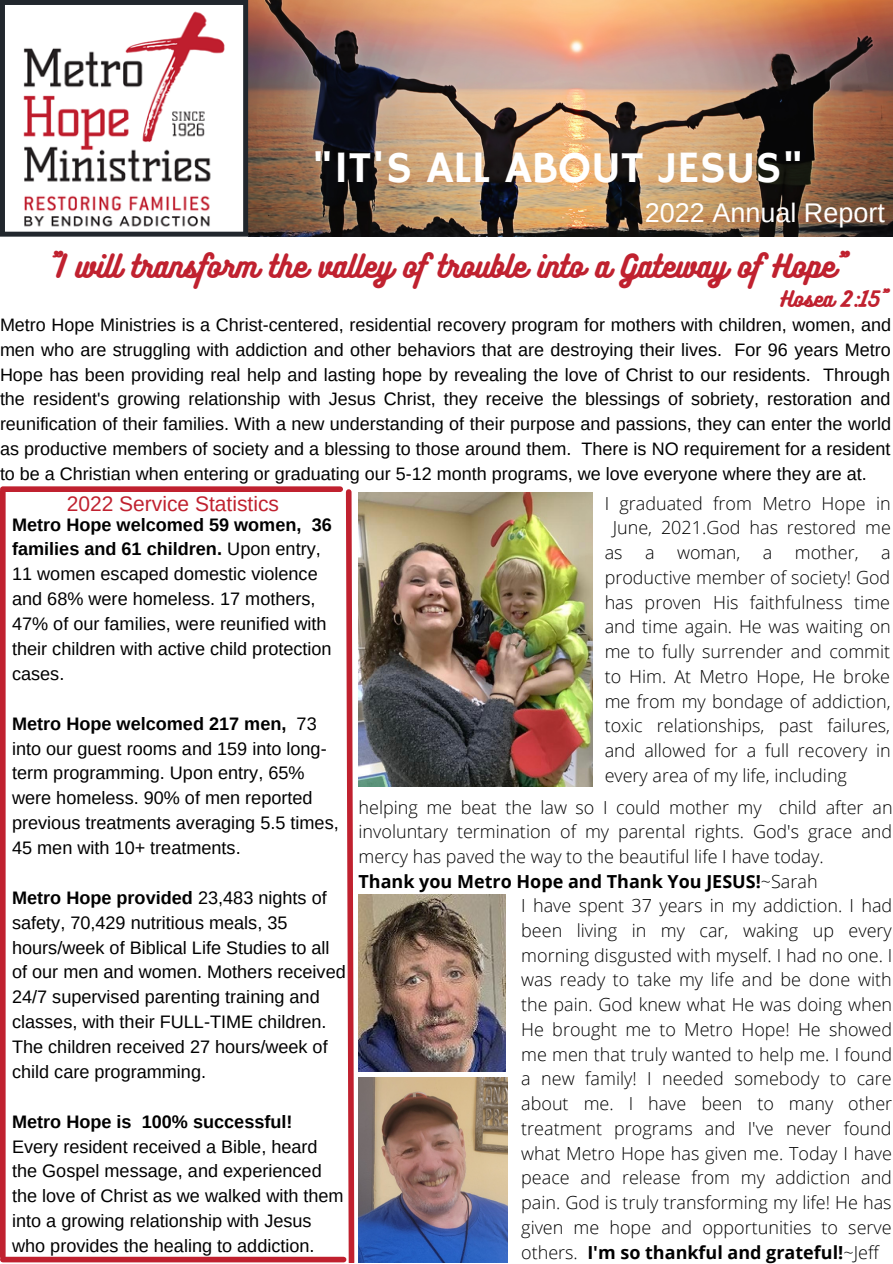
<style>
.page{position:relative;width:893px;height:1264px;background:#fff}
.page>*{position:absolute;margin:0;border:0;box-sizing:border-box;transform-origin:0 0}
.t1{font:44.7px "Hammersmith One";color:#fff}
.t2{font:28.5px "Bukhari Script";color:#c0212f}
.t3{font:27px "Arimo";color:#fff}
.t4{font:21px "Arimo";color:#c0212f}
.t5{font:19.5px "Bukhari Script";color:#c0212f}
.t6{font:18.15px/24.9px "Arimo";color:#000}
.t7{font:700 18.15px/24.9px "Arimo";color:#000}
.t8{font:300 18px/24.8px "Open Sans";color:#000;text-align:justify}
.t9{font:18px/24.8px "Arimo";color:#000;text-align:justify}
.t10{font:700 18px "Open Sans";color:#000}
.s1{font-weight:400}
.s2{font-weight:700}
.s3{font-weight:300}
</style>
<div class="page">
<img style="left:248px;top:0;width:644px;height:236px">
<svg style="left:0;top:0;width:248px;height:237px"></svg>
<div style="left:3px;top:486px;width:337px;height:6px;background:#c0212f"></div>
<div style="left:3px;top:1256px;width:340px;height:6px;background:#c0212f"></div>
<div style="left:0;top:491px;width:6px;height:765px;background:#c0212f"></div>
<svg style="left:343px;top:489px;width:12px;height:773px"></svg>
<img style="left:358px;top:492px;width:234px;height:294px">
<img style="left:358px;top:1077px;width:149px;height:185px">
<img style="left:358px;top:894px;width:148px;height:177px">
<p class="t1" style="left:311px;top:142px;width:494px">"IT'S ALL ABOUT JESUS"</p>
<p class="t3" style="left:645px;top:197px;width:241px">2022 Annual Report</p>
<p class="t2" style="left:49px;top:247px;width:796px">"I will transform the valley of trouble into a Gateway of Hope"</p>
<p class="t5" style="left:780px;top:286px;width:107px">Hosea 2:15"</p>
<p class="t9" style="left:0;top:312px;width:892px">Metro Hope Ministries is a Christ-centered, residential recovery program for mothers with children, women, and men who are struggling with addiction and other behaviors that are destroying their lives. For 96 years Metro Hope has been providing real help and lasting hope by revealing the love of Christ to our residents. Through the resident's growing relationship with Jesus Christ, they receive the blessings of sobriety, restoration and reunification of their families. With a new understanding of their purpose and passions, they can enter the world as productive members of society and a blessing to those around them. There is NO requirement for a resident to be a Christian when entering or graduating our 5-12 month programs, we love everyone where they are at.</p>
<p class="t4" style="left:67px;top:491px;width:214px">2022 Service Statistics</p>
<p class="t7" style="left:12px;top:512px;width:321px">Metro Hope welcomed 59 women, 36 families and 61 children. <span class="s1">Upon entry,</span></p>
<p class="t6" style="left:12px;top:561px;width:321px">11 women escaped domestic violence and 68% were homeless. 17 mothers,<br>47% of our families, were reunified with their children with active child protection cases.</p>
<p class="t6" style="left:12px;top:711px;width:316px"><span class="s2">Metro Hope welcomed 217 men,</span> 73 into our guest rooms and 159 into long&shy;term programming. Upon entry, 65%</p>
<p class="t6" style="left:12px;top:785px;width:328px">were homeless. 90% of men reported previous treatments averaging 5.5 times,<br>45 men with 10+ treatments.</p>
<p class="t6" style="left:12px;top:885px;width:319px"><span class="s2">Metro Hope provided</span> 23,483 nights of safety, 70,429 nutritious meals, 35 hours/week of Biblical Life Studies to all</p>
<p class="t6" style="left:12px;top:959px;width:335px">of our men and women. Mothers received 24/7 supervised parenting training and classes, with their FULL-TIME children.<br>The children received 27 hours/week of child care programming.</p>
<p class="t7" style="left:12px;top:1108px;width:282px">Metro Hope is 100% successful!</p>
<p class="t6" style="left:12px;top:1133px;width:307px">Every resident received a Bible, heard</p>
<p class="t6" style="left:12px;top:1158px;width:333px">the Gospel message, and experienced the love of Christ as we walked with them</p>
<p class="t6" style="left:12px;top:1208px;width:301px">into a growing relationship with Jesus</p>
<p class="t6" style="left:12px;top:1233px;width:304px">who provides the healing to addiction.</p>
<p class="t8" style="left:604px;top:490px;width:287px">I graduated from Metro Hope in</p>
<p class="t8" style="left:612px;top:515px;width:280px">June, 2021.God has restored me</p>
<p class="t8" style="left:604px;top:540px;width:137px">as a woman,</p>
<p class="t8" style="left:762px;top:540px;width:97px">a mother,</p>
<p class="t8" style="left:604px;top:540px;width:288px;text-indent:276px">a productive member of society! God has proven His faithfulness time and time again. He was waiting on me to fully surrender and commit to Him. At Metro Hope, He broke me from my bondage of addiction, toxic relationships, past failures, and allowed for a full recovery in every area of my life, including</p>
<p class="t8" style="left:358px;top:794px;width:535px">helping me beat the law so I could mother my child after an involuntary termination of my parental rights. God's grace and mercy has paved the way to the beautiful life I have today.</p>
<p class="t10" style="left:358px;top:868px;width:460px">Thank you Metro Hope and Thank You JESUS!<span class="s3">~Sarah</span></p>
<p class="t8" style="left:521px;top:892px;width:372px">I have spent 37 years in my addiction. I had been living in my car, waking up every morning disgusted with myself. I had no one. I was ready to take my life and be done with the pain. God knew what He was doing when He brought me to Metro Hope! He showed me men that truly wanted to help me. I found a new family! I needed somebody to care about me. I have been to many other treatment programs and I've never found what Metro Hope has given me. Today I have peace and release from my addiction and pain. God is truly transforming my life! He has given me hope and opportunities to serve others. <span class="s2">I'm so thankful and grateful!</span>~Jeff</p>
</div>
